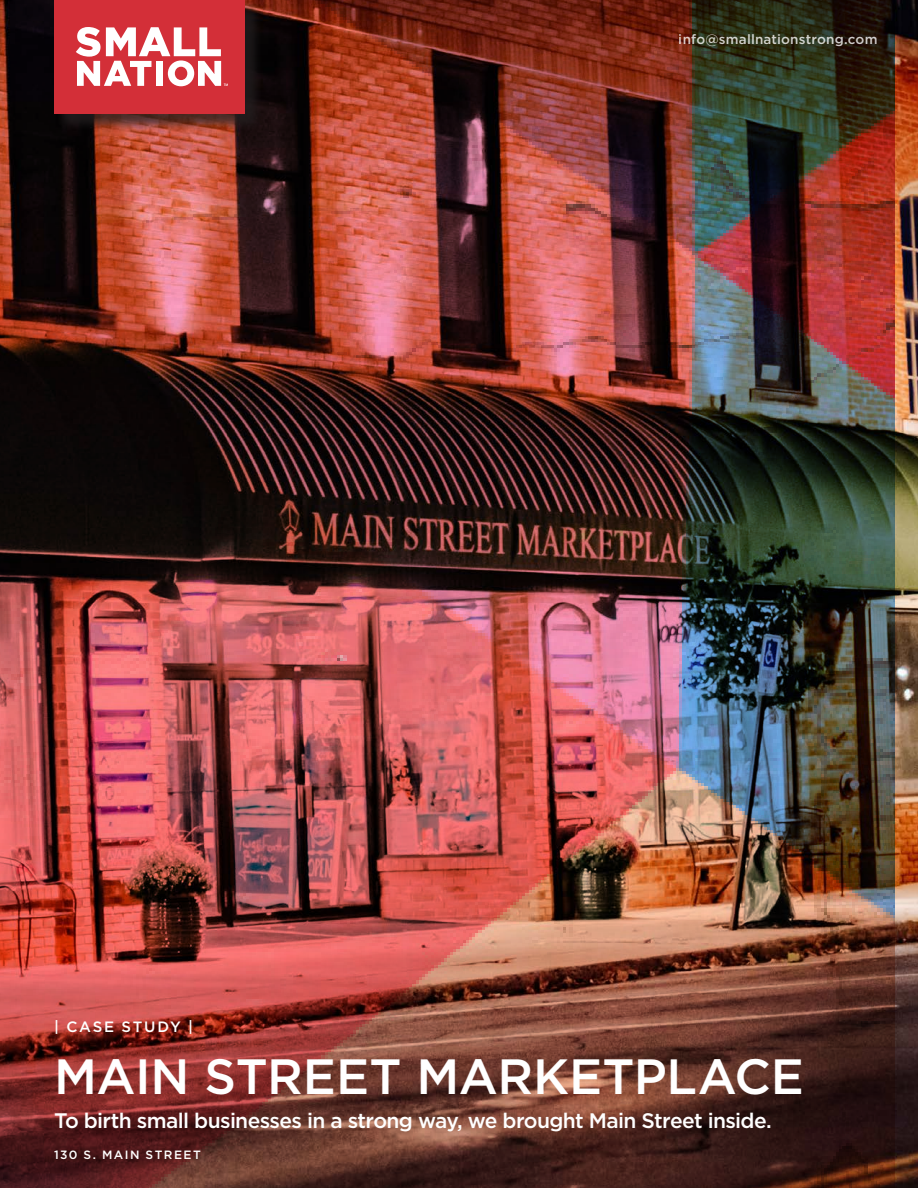
<style>
.page{position:relative;width:918px;height:1188px;background:#fff}
.page>*{position:absolute;margin:0;border:0;box-sizing:border-box;transform-origin:0 0}
.t1{font:500 49.5px "Gotham";letter-spacing:-.005em;color:#fff}
.t2{font:500 21px "Gotham";letter-spacing:-.03em;color:#fff}
.t3{font:500 15px "Gotham";letter-spacing:.115em;color:#fff}
.t4{font:500 13.5px "Gotham";letter-spacing:.015em;color:#fff}
.t5{font:500 12px "Gotham";letter-spacing:.12em;color:#fff}
</style>
<div class="page">
<img style="left:894px;top:0;width:24px;height:1188px">
<img style="left:0;top:0;width:894px;height:1188px">
<div style="left:56px;top:2px;width:207px;height:130px;background:#231f20;opacity:.75"></div>
<div style="left:54px;top:0;width:190px;height:113px;background:#d32f38"></div>
<svg style="left:76px;top:27px;width:152px;height:59px"></svg>
<p class="t3" style="left:54px;top:1017px;width:141px">| CASE STUDY |</p>
<p class="t4" style="left:679px;top:31px;width:200px">info@smallnationstrong.com</p>
<p class="t1" style="left:54px;top:1044px;width:751px">MAIN STREET MARKETPLACE</p>
<p class="t2" style="left:54px;top:1107px;width:719px">To birth small businesses in a strong way, we brought Main Street inside.</p>
<p class="t5" style="left:54px;top:1147px;width:148px">130 S. MAIN STREET</p>
</div>
